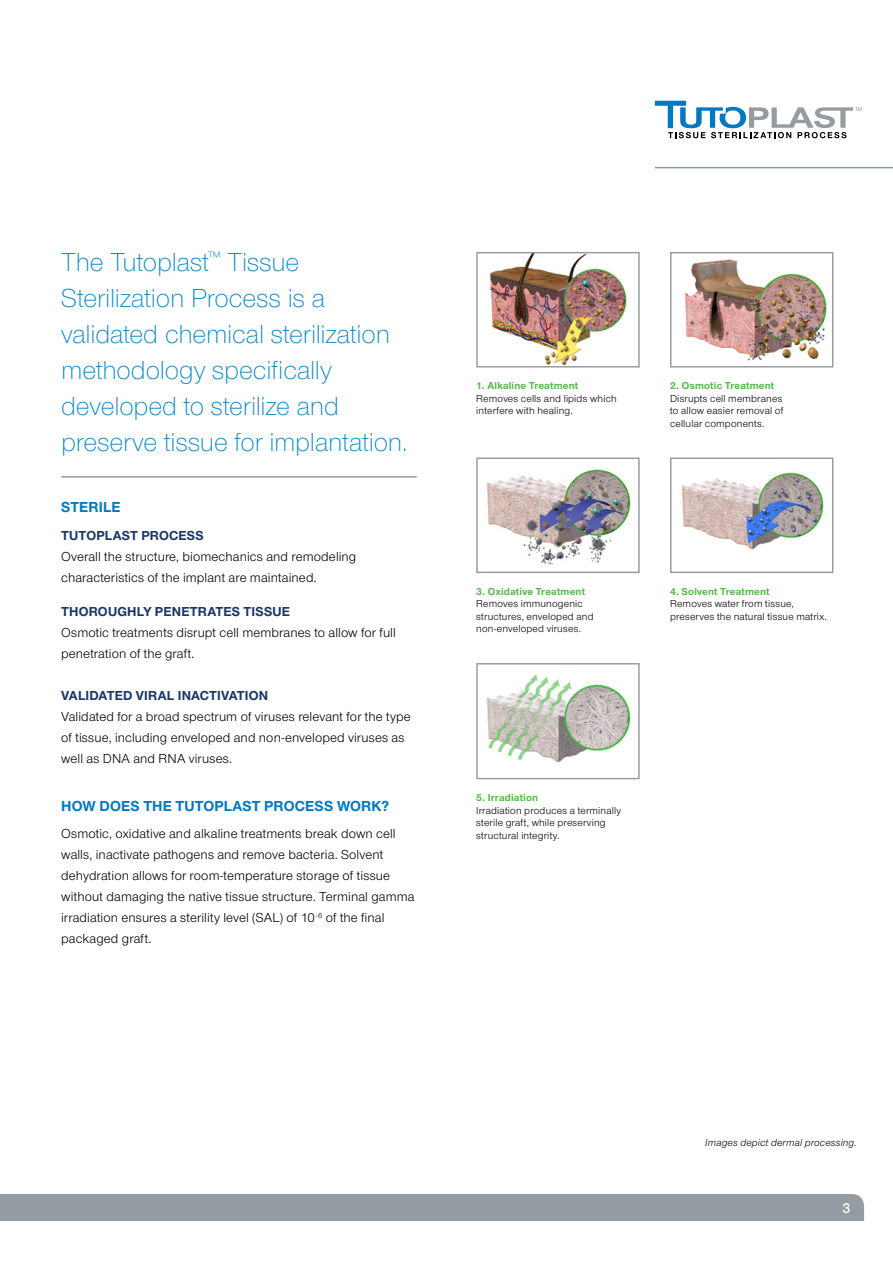
<style>
.page{position:relative;width:893px;height:1263px;background:#fff}
.page>*{position:absolute;margin:0;border:0;box-sizing:border-box;transform-origin:0 0}
.t1{font:300 27px/36px "Nimbus San Nov";letter-spacing:-.005em;color:#0085c8}
.t2{font:700 15px "Nimbus San Nov";letter-spacing:.005em;color:#0079c1}
.t3{font:15px "Nimbus San Nov Sem Bol";color:#fff}
.t4{font:13.5px/21px "Nimbus San Nov";letter-spacing:.01em;color:#000}
.t5{font:700 13.5px "Nimbus San Nov";letter-spacing:.015em;color:#1b3768}
.t6{font:10.5px/12.6px "Nimbus San Nov";letter-spacing:.02em;color:#000}
.t7{font:700 10.5px "Nimbus San Nov";letter-spacing:.02em;color:#54b948}
.t8{font:italic 10.5px "Nimbus San Nov";letter-spacing:.015em;color:#000}
</style>
<div class="page">
<img style="left:486px;top:674px;width:145px;height:89px">
<div style="left:476px;top:663px;width:164px;height:116px;border:1px solid #949ca1"></div>
<img style="left:681px;top:472px;width:143px;height:78px">
<div style="left:670px;top:457px;width:163px;height:116px;border:1px solid #949ca1"></div>
<img style="left:486px;top:469px;width:145px;height:96px">
<div style="left:476px;top:457px;width:164px;height:116px;border:1px solid #949ca1"></div>
<img style="left:684px;top:259px;width:143px;height:102px">
<div style="left:670px;top:252px;width:163px;height:115px;border:1px solid #949ca1"></div>
<img style="left:489px;top:254px;width:138px;height:111px">
<div style="left:476px;top:252px;width:164px;height:115px;border:1px solid #949ca1"></div>
<div style="left:0;top:1194px;width:864px;height:27px;background:#949ca1"></div>
<hr style="left:655px;top:167px;width:238px;height:1px;background:#8b9b92">
<hr style="left:61px;top:476px;width:356px;height:2px;background:#949ca1">
<svg style="left:655px;top:101px;width:207px;height:37px"></svg>
<h1 class="t1" style="left:61px;top:244px;width:348px">The Tutoplast<sup>™</sup> Tissue<br>Sterilization Process is a validated chemical sterilization methodology specifically developed to sterilize and preserve tissue for implantation.</h1>
<p class="t2" style="left:61px;top:498px;width:61px">STERILE</p>
<p class="t5" style="left:61px;top:527px;width:144px">TUTOPLAST PROCESS</p>
<p class="t4" style="left:61px;top:546px;width:297px">Overall the structure, biomechanics and remodeling characteristics of the implant are maintained.</p>
<p class="t5" style="left:61px;top:604px;width:230px">THOROUGHLY PENETRATES TISSUE</p>
<p class="t4" style="left:61px;top:622px;width:336px">Osmotic treatments disrupt cell membranes to allow for full penetration of the graft.</p>
<p class="t5" style="left:61px;top:687px;width:208px">VALIDATED VIRAL INACTIVATION</p>
<p class="t4" style="left:61px;top:706px;width:351px">Validated for a broad spectrum of viruses relevant for the type of tissue, including enveloped and non-enveloped viruses as well as DNA and RNA viruses.</p>
<p class="t2" style="left:61px;top:797px;width:330px">HOW DOES THE TUTOPLAST PROCESS WORK?</p>
<p class="t4" style="left:61px;top:823px;width:355px">Osmotic, oxidative and alkaline treatments break down cell walls, inactivate pathogens and remove bacteria. Solvent dehydration allows for room-temperature storage of tissue without damaging the native tissue structure. Terminal gamma irradiation ensures a sterility level (SAL) of 10<sup>-6</sup> of the final packaged graft.</p>
<p class="t7" style="left:476px;top:379px;width:103px">1. Alkaline Treatment</p>
<p class="t6" style="left:476px;top:392px;width:142px">Removes cells and lipids which interfere with healing.</p>
<p class="t7" style="left:670px;top:379px;width:106px">2. Osmotic Treatment</p>
<p class="t6" style="left:670px;top:392px;width:115px;text-align:justify">Disrupts cell membranes to allow easier removal of cellular components.</p>
<p class="t7" style="left:476px;top:585px;width:110px">3. Oxidative Treatment</p>
<p class="t6" style="left:476px;top:597px;width:119px">Removes immunogenic structures, enveloped and non-enveloped viruses.</p>
<p class="t7" style="left:670px;top:585px;width:101px">4. Solvent Treatment</p>
<p class="t6" style="left:670px;top:597px;width:158px">Removes water from tissue, preserves the natural tissue matrix.</p>
<p class="t7" style="left:476px;top:791px;width:63px">5. Irradiation</p>
<p class="t6" style="left:476px;top:804px;width:146px">Irradiation produces a terminally sterile graft, while preserving structural integrity.</p>
<p class="t8" style="left:705px;top:1137px;width:153px">Images depict dermal processing.</p>
<p class="t3" style="left:842px;top:1199px;width:10px">3</p>
</div>
